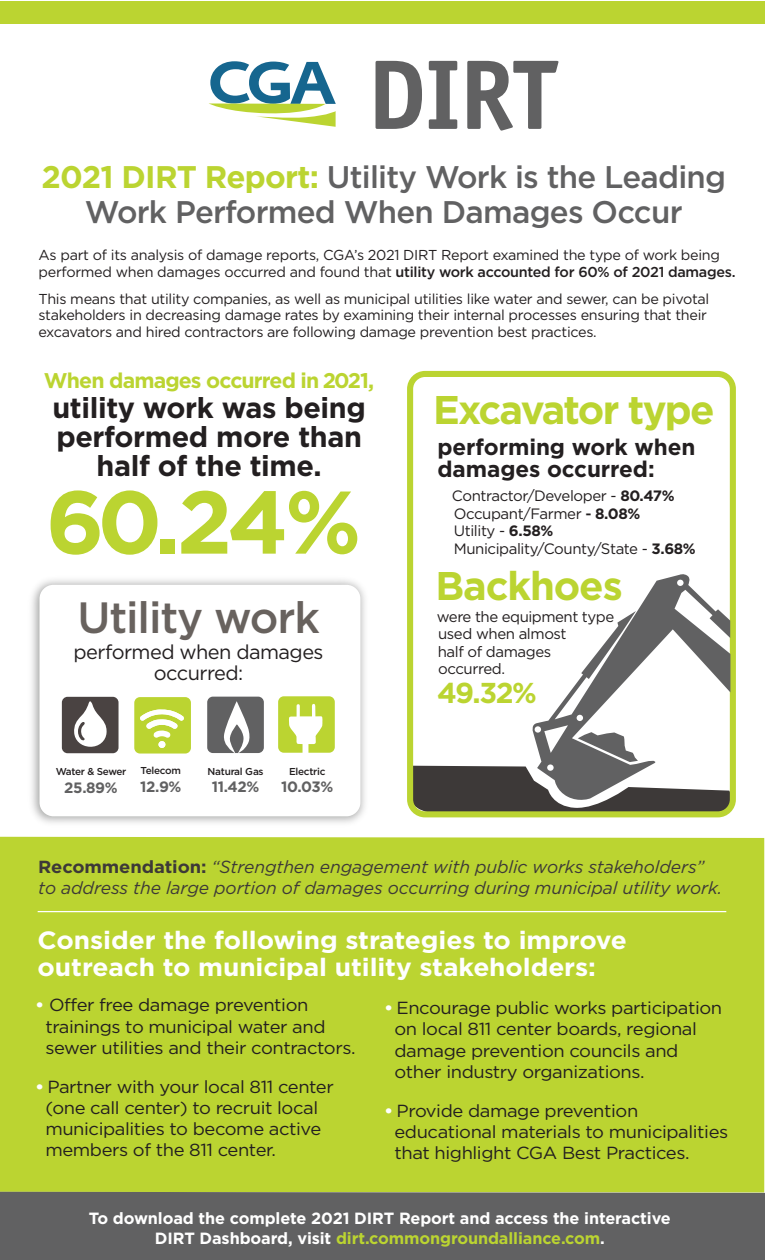
<style>
.page{position:relative;width:765px;height:1260px;background:#fff}
.page>*{position:absolute;margin:0;border:0;box-sizing:border-box;transform-origin:0 0}
.t1{font:700 88.75px "Gotham";color:#bbd431}
.t2{font:500 43.75px "Gotham";letter-spacing:-.025em;color:#68625e}
.t3{font:700 40px "Gotham";letter-spacing:-.045em;color:#bbd431}
.t4{font:500 31.25px/35px "Gotham";letter-spacing:-.025em;color:#616162;text-align:center}
.t5{font:700 28.75px/28.8px "Gotham";letter-spacing:-.015em;color:#231f20;text-align:center}
.t6{font:700 28.75px "Gotham";color:#bbd431}
.t7{font:700 25px/27.5px "Gotham";letter-spacing:-.005em;color:#fff;scale:1.05 1}
.t8{font:700 22.5px/22.5px "Gotham";letter-spacing:-.005em;color:#231f20}
.t9{font:700 21.25px "Gotham";letter-spacing:-.04em;color:#bbd431}
.t10{font:20px/21.2px "Gotham";letter-spacing:-.03em;color:#231f20;text-align:center}
.t11{font:17.5px/21.2px "Gotham";letter-spacing:-.025em;color:#231f20;scale:1.05 1}
.t12{font:italic 17.5px/21.2px "Gotham";letter-spacing:-.005em;color:#3d3938}
.t13{font:700 16.25px/20px "Gotham";letter-spacing:-.005em;color:#fff;text-align:center}
.t14{font:15px/17.5px "Gotham";letter-spacing:-.03em;color:#231f20}
.t15{font:700 15px "Gotham";letter-spacing:-.025em;color:#616162}
.t16{font:14.38px/16.2px "Gotham";letter-spacing:-.02em;color:#231f20}
.t17{font:500 10px "Gotham";letter-spacing:-.025em;color:#231f20}
.t18{font:500 10px "Gotham";letter-spacing:-.045em;color:#231f20}
.s1{font-weight:700;color:#bbd431}
.s2{font-weight:500}
.s3{font-weight:700}
.s4{font-weight:700;font-style:normal}
.s5{font-weight:700;color:#fff}
.s6{color:#bbd431}
</style>
<div class="page">
<div style="left:407px;top:371px;width:329px;height:446px;border:6px solid #bbd431;border-radius:15px"></div>
<img style="left:31px;top:579px;width:334px;height:244px">
<div style="left:40px;top:585px;width:320px;height:231px;background:#fff;border-radius:14px"></div>
<div style="left:0;top:837px;width:764px;height:355px;background:#bbd431"></div>
<div style="left:134px;top:697px;width:57px;height:57px;background:#bbd431;border-radius:6px"></div>
<svg style="left:140px;top:709px;width:44px;height:29px"></svg>
<div style="left:158px;top:741px;width:7px;height:7px;background:#fff;border-radius:50%"></div>
<div style="left:0;top:1192px;width:765px;height:68px;background:#616162"></div>
<svg style="left:209px;top:61px;width:127px;height:66px"></svg>
<svg style="left:376px;top:61px;width:46px;height:68px"></svg>
<svg style="left:429px;top:61px;width:28px;height:68px"></svg>
<svg style="left:467px;top:61px;width:91px;height:70px"></svg>
<div style="left:278px;top:696px;width:57px;height:57px;background:#bbd431;border-radius:6px"></div>
<svg style="left:289px;top:704px;width:34px;height:49px"></svg>
<div style="left:62px;top:697px;width:57px;height:56px;background:#4a4342;border-radius:6px"></div>
<svg style="left:74px;top:701px;width:33px;height:46px"></svg>
<div style="left:207px;top:697px;width:57px;height:56px;background:#616162;border-radius:6px"></div>
<svg style="left:224px;top:701px;width:26px;height:52px"></svg>
<div style="left:0;top:1px;width:765px;height:23px;background:#bbd431"></div>
<svg style="left:410px;top:732px;width:326px;height:83px"></svg>
<svg style="left:531px;top:573px;width:199px;height:230px"></svg>
<hr style="left:38px;top:911px;width:688px;height:1px;background:#fff">
<h3 class="t4" style="left:41px;top:159px;width:686px"><span class="s1">2021 DIRT Report:</span> Utility Work is the Leading<br>Work Performed When Damages Occur</h3>
<p class="t16" style="left:39px;top:247px;width:699px">As part of its analysis of damage reports, CGA’s 2021 DIRT Report examined the type of work being performed when damages occurred and found that <span class="s2">utility work accounted for 60% of 2021 damages.</span></p>
<p class="t16" style="left:39px;top:291px;width:672px">This means that utility companies, as well as municipal utilities like water and sewer, can be pivotal stakeholders in decreasing damage rates by examining their internal processes ensuring that their excavators and hired contractors are following damage prevention best practices.</p>
<p class="t9" style="left:44px;top:369px;width:332px">When damages occurred in 2021,</p>
<h3 class="t5" style="left:52px;top:393px;width:315px">utility work was being performed more than half of the time.</h3>
<h3 class="t3" style="left:433px;top:387px;width:283px">Excavator type</h3>
<p class="t8" style="left:438px;top:435px;width:259px">performing work when damages occurred:</p>
<p class="t14" style="left:452px;top:487px;width:245px">Contractor/Developer - <span class="s3">80.47%<br></span>Occupant/Farmer <span class="s2">-</span> <span class="s3">8.08%<br></span>Utility - <span class="s3">6.58%<br></span>Municipality/County/State - <span class="s3">3.68%</span></p>
<h1 class="t1" style="left:46px;top:471px;width:317px">60.24%</h1>
<h2 class="t2" style="left:77px;top:593px;width:244px">Utility work</h2>
<p class="t10" style="left:74px;top:641px;width:251px">performed when damages occurred:</p>
<p class="t18" style="left:56px;top:766px;width:72px">Water &amp; Sewer</p>
<p class="t15" style="left:64px;top:779px;width:55px">25.89%</p>
<p class="t17" style="left:141px;top:765px;width:42px">Telecom</p>
<p class="t15" style="left:140px;top:778px;width:43px">12.9%</p>
<p class="t17" style="left:208px;top:766px;width:58px">Natural Gas</p>
<p class="t15" style="left:212px;top:778px;width:49px">11.42%</p>
<p class="t17" style="left:289px;top:766px;width:38px">Electric</p>
<p class="t15" style="left:281px;top:778px;width:54px">10.03%</p>
<h3 class="t3" style="left:435px;top:563px;width:189px">Backhoes</h3>
<p class="t14" style="left:437px;top:607px;width:179px">were the equipment type used when almost<br>half of damages occurred.</p>
<h3 class="t6" style="left:437px;top:676px;width:101px">49.32%</h3>
<p class="t12" style="left:38px;top:856px;width:686px"><span class="s4">Recommendation:</span> “Strengthen engagement with public works stakeholders” to address the large portion of damages occurring during municipal utility work.</p>
<h3 class="t7" style="left:38px;top:926px;width:563px">Consider the following strategies to improve outreach to municipal utility stakeholders:</h3>
<p class="t11" style="left:45px;top:994px;width:297px;text-indent:-10px"><span class="s5">•</span> Offer free damage prevention trainings to municipal water and sewer utilities and their contractors.</p>
<p class="t11" style="left:45px;top:1075px;width:276px;text-indent:-10px"><span class="s5">•</span> Partner with your local 811 center (one call center) to recruit local municipalities to become active members of the 811 center.</p>
<p class="t11" style="left:394px;top:997px;width:314px;text-indent:-10px"><span class="s5">•</span> Encourage public works participation on local 811 center boards, regional damage prevention councils and other industry organizations.</p>
<p class="t11" style="left:394px;top:1100px;width:319px;text-indent:-10px"><span class="s5">•</span> Provide damage prevention educational materials to municipalities that highlight CGA Best Practices.</p>
<p class="t13" style="left:89px;top:1207px;width:583px">To download the complete 2021 DIRT Report and access the interactive<br>DIRT Dashboard, visit <span class="s6">dirt.commongroundalliance.com</span>.</p>
</div>
